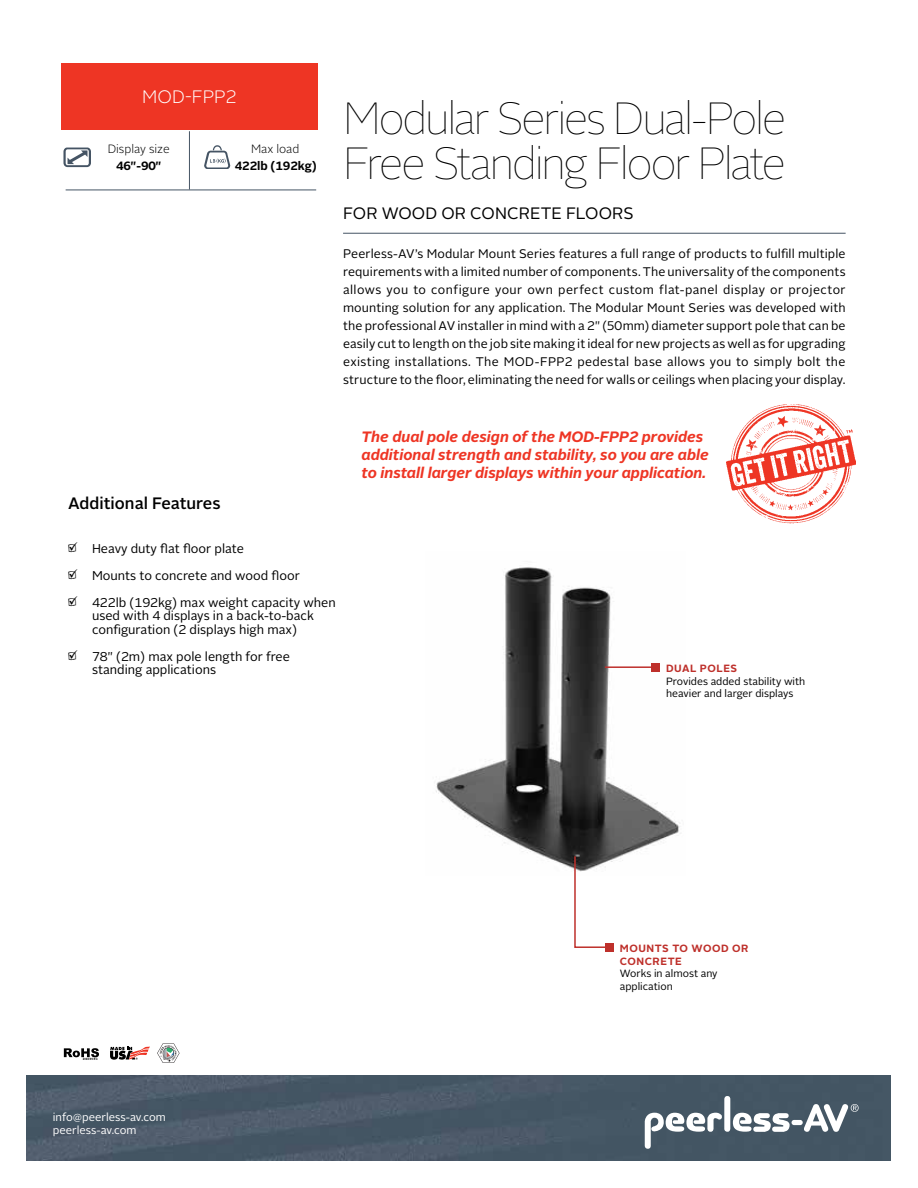
<style>
.page{position:relative;width:918px;height:1188px;background:#fff}
.page>*{position:absolute;margin:0;border:0;box-sizing:border-box;transform-origin:0 0}
.t1{font:100 45px/45px "Alright Sans";letter-spacing:-.06em;color:#000}
.t2{font:300 18px "Alright Sans";letter-spacing:-.015em;color:#fff}
.t3{font:16.5px "Alright Sans";letter-spacing:.01em;color:#000}
.t4{font:500 16.5px "Alright Sans";color:#000}
.t5{font:italic 700 15px/18px "Alright Sans";color:#ee3524}
.t6{font:12.75px/13.5px "Alright Sans";color:#000}
.t7{font:12.45px/18px "Alright Sans";letter-spacing:.01em;color:#000;text-align:justify}
.t8{font:700 12px "Alright Sans";color:#000}
.t9{font:300 12px "Alright Sans";color:#000}
.t10{font:11.25px/12.8px "Alright Sans";color:#fff}
.t11{font:10.5px/12.8px "Alright Sans";color:#000}
.t12{font:700 10.5px/12.8px "Alright Sans";letter-spacing:.05em;color:#be302b}
.s1{font-family:"Checkbox Larger"}
</style>
<div class="page">
<img style="left:436px;top:567px;width:245px;height:302px">
<svg style="left:110px;top:1046px;width:40px;height:14px"></svg>
<svg style="left:64px;top:1048px;width:35px;height:12px"></svg>
<hr style="left:343px;top:233px;width:503px;height:1px;background:#455464">
<div style="left:61px;top:63px;width:257px;height:67px;background:#ee3524"></div>
<img style="left:27px;top:1076px;width:864px;height:85px">
<svg style="left:645px;top:1113px;width:77px;height:36px"></svg>
<div style="left:724px;top:1096px;width:6px;height:36px;background:#fff;border-radius:3px"></div>
<svg style="left:733px;top:1113px;width:57px;height:19px"></svg>
<div style="left:792px;top:1120px;width:11px;height:5px;background:#fff;border-radius:3px"></div>
<svg style="left:803px;top:1103px;width:56px;height:30px"></svg>
<img style="left:726px;top:404px;width:129px;height:120px">
<hr style="left:189px;top:131px;width:1px;height:59px;background:#455464">
<hr style="left:66px;top:190px;width:250px;height:1px;background:#455464">
<svg style="left:63px;top:148px;width:28px;height:19px"></svg>
<svg style="left:204px;top:145px;width:26px;height:24px"></svg>
<svg style="left:157px;top:1043px;width:23px;height:20px"></svg>
<hr style="left:605px;top:666px;width:49px;height:2px;background:#be302b">
<div style="left:651px;top:663px;width:9px;height:9px;background:#be302b"></div>
<svg style="left:573px;top:855px;width:39px;height:93px"></svg>
<div style="left:605px;top:943px;width:9px;height:9px;background:#be302b"></div>
<h2 class="t2" style="left:142px;top:85px;width:96px">MOD-FPP2</h2>
<p class="t9" style="left:108px;top:141px;width:64px">Display size</p>
<p class="t8" style="left:116px;top:157px;width:47px">46"-90"</p>
<p class="t9" style="left:251px;top:141px;width:50px">Max load</p>
<p class="t8" style="left:235px;top:157px;width:84px">422LB (192KG)</p>
<h1 class="t1" style="left:343px;top:96px;width:445px">Modular Series Dual-Pole<br>Free Standing Floor Plate</h1>
<h3 class="t3" style="left:343px;top:202px;width:54px">For wood</h3>
<h3 class="t3" style="left:441px;top:202px;width:191px">or concrete floors</h3>
<p class="t7" style="left:343px;top:245px;width:504px">Peerless-AV’s Modular Mount Series features a full range of products to fulfill multiple requirements with a limited number of components. The universality of the components allows you to configure your own perfect custom flat-panel display or projector mounting solution for any application. The Modular Mount Series was developed with the professional AV installer in mind with a 2" (50mm) diameter support pole that can be easily cut to length on the job site making it ideal for new projects as well as for upgrading existing installations. The MOD-FPP2 pedestal base allows you to simply bolt the structure to the floor, eliminating the need for walls or ceilings when placing your display.</p>
<h3 class="t4" style="left:68px;top:492px;width:154px">Additional Features</h3>
<p class="t6" style="left:68px;top:542px;width:178px"><span class="s1">•</span> Heavy duty flat floor plate</p>
<p class="t6" style="left:68px;top:569px;width:233px"><span class="s1">•</span> Mounts to concrete and wood floor</p>
<p class="t6" style="left:92px;top:596px;width:245px;text-indent:-24px"><span class="s1">•</span> 422lb (192kg) max weight capacity when used with 4 displays in a back-to-back configuration (2 displays high max)</p>
<p class="t6" style="left:92px;top:650px;width:200px;text-indent:-24px"><span class="s1">•</span> 78" (2m) max pole length for free standing applications</p>
<p class="t5" style="left:361px;top:428px;width:349px">The dual pole design of the MOD-FPP2 provides additional strength and stability, so you are able to install larger displays within your application.</p>
<p class="t12" style="left:666px;top:662px;width:73px">DUAL POLES</p>
<p class="t11" style="left:666px;top:675px;width:141px">Provides added stability with heavier and larger displays</p>
<p class="t10" style="left:53px;top:1111px;width:114px">info@peerless-av.com peerless-av.com</p>
<p class="t12" style="left:620px;top:942px;width:130px">MOUNTS TO WOOD OR<br>CONCRETE</p>
<p class="t11" style="left:620px;top:968px;width:99px">Works in almost any application</p>
</div>
